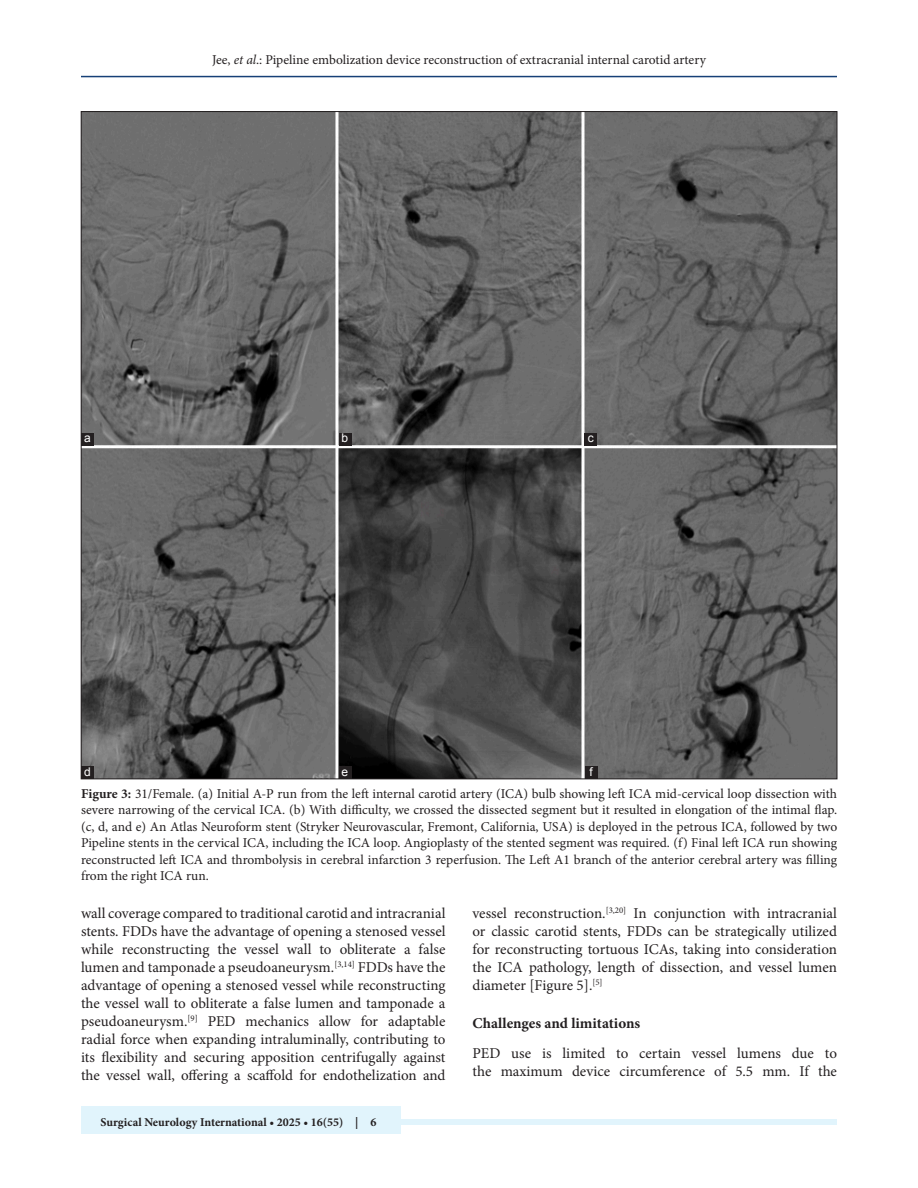
<style>
.page{position:relative;width:918px;height:1188px;background:#fff}
.page>*{position:absolute;margin:0;border:0;box-sizing:border-box;transform-origin:0 0}
.TX{font:15px/18px "Minion Pro";color:#231f20;text-align:justify}
.t1{font:700 15px "Minion Pro";color:#231f20}
.FGC{font:13.5px/16.5px "Minion Pro";color:#231f20;text-align:justify}
.t2{font:700 12px "Minion Pro";color:#231f20}
.LABEL{font:12px "Arial";color:#fff}
.s1{font-style:italic}
.s2{font-weight:700}
</style>
<div class="page">
<hr style="left:81px;top:76px;width:756px;height:1px;background:#164077">
<div style="left:81px;top:1119px;width:756px;height:6px;background:#e1f4fc"></div>
<div style="left:81px;top:1106px;width:319px;height:28px;background:#e1f4fc"></div>
<img style="left:83px;top:113px;width:752px;height:664px">
<div style="left:81px;top:433px;width:13px;height:12px;background:#231f20"></div>
<div style="left:81px;top:766px;width:13px;height:13px;background:#231f20"></div>
<div style="left:339px;top:766px;width:12px;height:13px;background:#231f20"></div>
<div style="left:585px;top:766px;width:12px;height:13px;background:#231f20"></div>
<div style="left:585px;top:433px;width:12px;height:12px;background:#231f20"></div>
<div style="left:339px;top:433px;width:12px;height:12px;background:#231f20"></div>
<p class="FGC" style="left:212px;top:51px;width:495px">Jee, <span class="s1">et al</span>.: Pipeline embolization device reconstruction of extracranial internal carotid artery</p>
<p class="LABEL" style="left:84px;top:430px;width:8px">a</p>
<p class="LABEL" style="left:342px;top:430px;width:8px">b</p>
<p class="LABEL" style="left:588px;top:430px;width:7px">c</p>
<p class="LABEL" style="left:84px;top:764px;width:8px">d</p>
<p class="LABEL" style="left:342px;top:763px;width:8px">e</p>
<p class="LABEL" style="left:589px;top:763px;width:5px">f</p>
<p class="FGC" style="left:81px;top:785px;width:758px"><span class="s2">Figure 3:</span> 31/Female. (a) Initial A-P run from the left internal carotid artery (ICA) bulb showing left ICA mid-cervical loop dissection with severe narrowing of the cervical ICA. (b) With difficulty, we crossed the dissected segment but it resulted in elongation of the intimal flap. (c, d, and e) An Atlas Neuroform stent (Stryker Neurovascular, Fremont, California, USA) is deployed in the petrous ICA, followed by two Pipeline stents in the cervical ICA, including the ICA loop. Angioplasty of the stented segment was required. (f) Final left ICA run showing reconstructed left ICA and thrombolysis in cerebral infarction 3 reperfusion. The Left A1 branch of the anterior cerebral artery was filling from the right ICA run.</p>
<p class="TX" style="left:81px;top:905px;width:366px">wall coverage compared to traditional carotid and intracranial stents. FDDs have the advantage of opening a stenosed vessel while reconstructing the vessel wall to obliterate a false lumen and tamponade a pseudoaneurysm.<sup>[3,14]</sup> FDDs have the advantage of opening a stenosed vessel while reconstructing the vessel wall to obliterate a false lumen and tamponade a pseudoaneurysm.<sup>[9]</sup> PED mechanics allow for adaptable radial force when expanding intraluminally, contributing to its flexibility and securing apposition centrifugally against the vessel wall, offering a scaffold for endothelization and</p>
<p class="TX" style="left:472px;top:905px;width:366px">vessel reconstruction.<sup>[3,20]</sup> In conjunction with intracranial or classic carotid stents, FDDs can be strategically utilized for reconstructing tortuous ICAs, taking into consideration the ICA pathology, length of dissection, and vessel lumen diameter [Figure 5].<sup>[5]</sup></p>
<h2 class="t1" style="left:472px;top:1012px;width:169px">Challenges and limitations</h2>
<p class="TX" style="left:472px;top:1044px;width:366px">PED use is limited to certain vessel lumens due to the maximum device circumference of 5.5 mm. If the</p>
<p class="t2" style="left:100px;top:1113px;width:278px">Surgical Neurology International • 2025 • 16(55) | 6</p>
</div>
